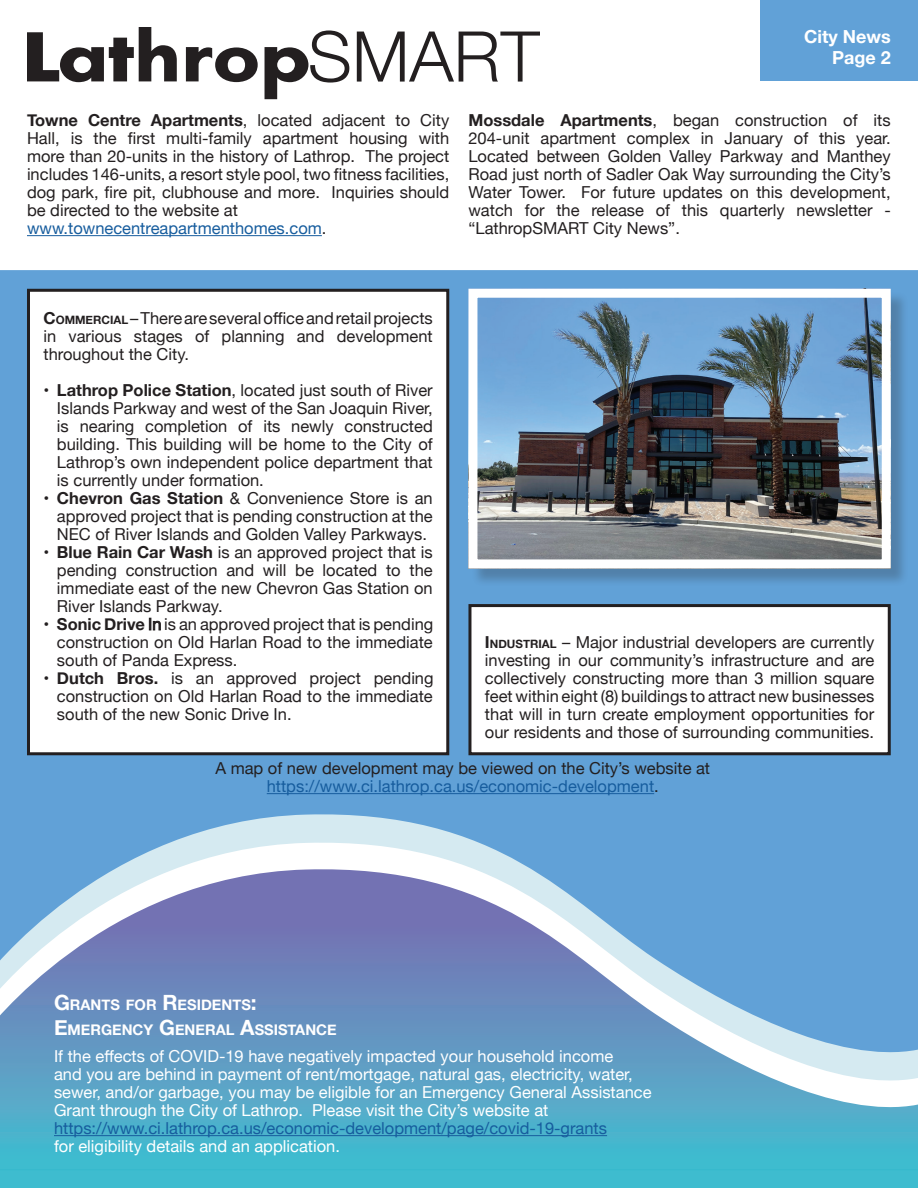
<style>
.page{position:relative;width:918px;height:1188px;background:#fff}
.page>*{position:absolute;margin:0;border:0;box-sizing:border-box;transform-origin:0 0}
.t1{font:700 18px/21px "Helvetica Neue";color:#fff;text-align:right}
.t2{font:16.5px/18px "Helvetica Neue";color:#231f20;text-align:justify}
.t3{font:16.5px/18px "Helvetica Neue";color:#fff}
.t4{font:16.5px "Helvetica Neue";color:#175d9e}
.t5{font:700 14.7px/25.2px "Helvetica Neue";color:#fff}
.s1{font-weight:700}
.s2{color:#175d9e}
.s3{font-weight:700;font-size:11.55px}
.s4{font-family:"Helvetica Neue LT Pro"}
.s5{font-size:21px}
</style>
<div class="page">
<div style="left:0;top:270px;width:918px;height:539px;background:#61a1d7"></div>
<svg style="left:27px;top:27px;width:150px;height:55px"></svg>
<svg style="left:186px;top:47px;width:72px;height:35px"></svg>
<svg style="left:265px;top:30px;width:84px;height:69px"></svg>
<svg style="left:357px;top:32px;width:183px;height:50px"></svg>
<hr style="left:27px;top:235px;width:295px;height:1px;background:#175d9e">
<div style="left:28px;top:290px;width:420px;height:464px;background:#fff"></div>
<div style="left:27px;top:289px;width:422px;height:466px;border:3px solid #231f20"></div>
<div style="left:470px;top:606px;width:419px;height:148px;background:#fff"></div>
<div style="left:468px;top:604px;width:423px;height:151px;border:3px solid #231f20"></div>
<div style="left:471px;top:291px;width:439px;height:296px;background:#231f20;opacity:.25"></div>
<img style="left:478px;top:299px;width:403px;height:259px">
<div style="left:468px;top:289px;width:423px;height:279px;border:9px solid #fff"></div>
<hr style="left:267px;top:793px;width:387px;height:1px;background:#175d9e">
<svg style="left:0;top:809px;width:918px;height:29px;background:#75addb"></svg>
<svg style="left:0;top:838px;width:918px;height:27px;fill:#61a1d7"></svg>
<svg style="left:0;top:865px;width:918px;height:323px;background:#6da8cd"></svg>
<hr style="left:54px;top:1135px;width:553px;height:1px;background:#175d9e">
<div style="left:760px;top:0;width:158px;height:81px;background:#61a1d7"></div>
<p class="t1" style="left:804px;top:27px;width:88px">City News<br>Page 2</p>
<p class="t2" style="left:27px;top:112px;width:424px;text-align:left"><span class="s1">Towne Centre Apartments</span>, located adjacent to City Hall, is the first multi-family apartment housing with more than 20-units in the history of Lathrop. The project includes 146-units, a resort style pool, two fitness facilities, dog park, fire pit, clubhouse and more. Inquiries should be directed to the website at <span class="s2">www.townecentreapartmenthomes.com</span>.</p>
<p class="t2" style="left:468px;top:112px;width:424px"><span class="s1">Mossdale Apartments</span>, began construction of its 204-unit apartment complex in January of this year.<br>Located between Golden Valley Parkway and Manthey Road just north of Sadler Oak Way surrounding the City’s Water Tower. For future updates on this development, watch for the release of this quarterly newsletter - “LathropSMART City News”.</p>
<p class="t2" style="left:44px;top:310px;width:391px"><span class="s1">C</span><span class="s3">OMMERC IAL</span> – There are several office and retail projects in various stages of planning and development throughout the City.</p>
<p class="t2" style="left:57px;top:382px;width:377px;text-indent:-13px">• <span class="s1">Lathrop Police Station</span>, located just south of River Islands Parkway and west of the San Joaquin River, is nearing completion of its newly constructed building. This building will be home to the City of Lathrop’s own independent police department that is currently under formation.</p>
<p class="t2" style="left:44px;top:490px;width:391px">• <span class="s1">Chevron Gas Station</span> &amp; Convenience Store is an</p>
<p class="t2" style="left:57px;top:508px;width:377px">approved project that is pending construction at the</p>
<p class="t2" style="left:57px;top:526px;width:372px">NEC of River Islands and Golden Valley Parkways.</p>
<p class="t2" style="left:44px;top:544px;width:7px">•</p>
<p class="t2" style="left:57px;top:544px;width:378px;text-align:left"><span class="s1">Blue Rain Car Wash</span> is an approved project that is pending construction and will be located to the immediate east of the new Chevron Gas Station on River Islands Parkway.<br><span class="s1">Sonic Drive</span> In is an approved project that is pending constructi<span class="s4">on</span> on Old Harlan Road to the immediate south of Panda Express.</p>
<p class="t2" style="left:57px;top:670px;width:378px;text-indent:-13px">• <span class="s1">Dutch Bros.</span> is an approved project pending constructi<span class="s4">on</span> on Old Harlan Road to the immediate south of the new Sonic Drive In.</p>
<p class="t2" style="left:44px;top:616px;width:7px">•</p>
<p class="t2" style="left:485px;top:634px;width:391px"><span class="s1">I</span> <span class="s3">NDUSTRIAL</span> – Major industrial developers are currently investing in our community’s infrastructure and are collectively constructing more than 3 million square feet within eight (8) buildings to attract new businesses that will in turn create employment opportunities for our residents and those of surrounding communities.</p>
<p class="t2" style="left:215px;top:760px;width:496px;text-align:center">A map of new development may be viewed on the City’s website at <span class="s2">https://www.ci.lathrop.ca.us/economic-development</span>.</p>
<p class="t5" style="left:54px;top:993px;width:284px"><span class="s5">G</span>RANTS FOR <span class="s5">R</span>ESIDENTS<span class="s5">:<br>E</span>MERGENCY <span class="s5">G</span>ENERAL <span class="s5">A</span>SSISTANCE</p>
<p class="t3" style="left:54px;top:1048px;width:599px">If the effects of COVID-19 have negatively impacted your household income<br>and you are behind in payment of rent/mortgage, natural gas, electricity, water, sewer, and/or garbage, you may be eligible for an Emergency General Assistance Grant through the City of Lathrop. Please visit the City’s website at</p>
<p class="t4" style="left:54px;top:1116px;width:555px">https://www.ci.lathrop.ca.us/economic-development/page/covid-19-grants</p>
<p class="t3" style="left:54px;top:1138px;width:288px">for eligibility details and an application.</p>
</div>
